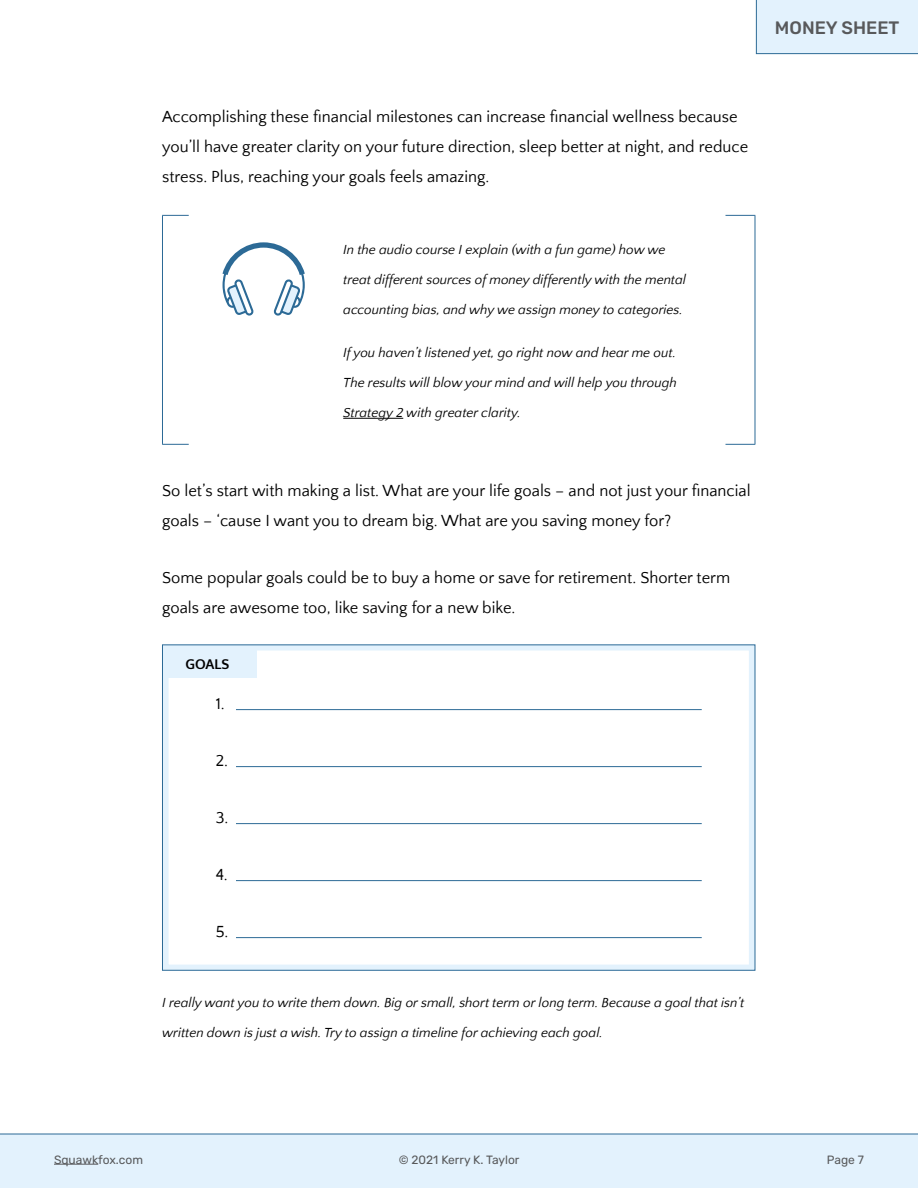
<style>
.page{position:relative;width:918px;height:1188px;background:#fff}
.page>*{position:absolute;margin:0;border:0;box-sizing:border-box;transform-origin:0 0}
.t1{font:500 18px "Rubik";color:#58595b}
.t2{font:16.5px/30px "Quattrocento Sans";color:#000}
.t3{font:italic 13.5px "Quattrocento Sans";color:#000}
.t4{font:700 13.5px "Oxygen";color:#000}
.t5{font:12px "Rubik";color:#58595b}
</style>
<div class="page">
<div style="left:0;top:1134px;width:918px;height:54px;background:#e3f2fd"></div>
<hr style="left:54px;top:1164px;width:44px;height:1px;background:#58595b">
<div style="left:756px;top:0;width:162px;height:54px;background:#e3f2fd"></div>
<svg style="left:162px;top:215px;width:27px;height:1px"></svg>
<hr style="left:162px;top:216px;width:1px;height:228px;background:#2c6a96">
<svg style="left:162px;top:444px;width:27px;height:1px"></svg>
<svg style="left:726px;top:215px;width:29px;height:1px"></svg>
<hr style="left:755px;top:216px;width:1px;height:228px;background:#2c6a96">
<svg style="left:726px;top:444px;width:29px;height:1px"></svg>
<svg style="left:222px;top:242px;width:83px;height:74px"></svg>
<hr style="left:343px;top:418px;width:60px;height:1px;background:#000">
<hr style="left:236px;top:709px;width:466px;height:1px;background:#2c6a96">
<hr style="left:236px;top:766px;width:466px;height:1px;background:#2c6a96">
<hr style="left:236px;top:823px;width:466px;height:1px;background:#2c6a96">
<hr style="left:236px;top:880px;width:466px;height:1px;background:#2c6a96">
<hr style="left:236px;top:937px;width:466px;height:1px;background:#2c6a96">
<div style="left:163px;top:645px;width:592px;height:326px;border:6px solid #e3f2fd"></div>
<div style="left:165px;top:647px;width:92px;height:31px;background:#e3f2fd"></div>
<p class="t1" style="left:775px;top:18px;width:126px">MONEY SHEET</p>
<p class="t2" style="left:162px;top:102px;width:588px">Accomplishing these financial milestones can increase financial wellness because you’ll have greater clarity on your future direction, sleep better at night, and reduce stress. Plus, reaching your goals feels amazing.</p>
<p class="t3" style="left:343px;top:242px;width:324px">In the audio course I explain (with a fun game) how we</p>
<p class="t3" style="left:343px;top:272px;width:344px">treat different sources of money differently with the mental</p>
<p class="t3" style="left:343px;top:302px;width:341px">accounting bias, and why we assign money to categories.</p>
<p class="t3" style="left:343px;top:346px;width:334px">If you haven’t listened yet, go right now and hear me out.</p>
<p class="t3" style="left:343px;top:376px;width:335px">The results will blow your mind and will help you through</p>
<p class="t3" style="left:343px;top:406px;width:179px">Strategy 2 with greater clarity.</p>
<p class="t2" style="left:162px;top:476px;width:590px">So let’s start with making a list. What are your life goals – and not just your financial goals – ‘cause I want you to dream big. What are you saving money for?</p>
<p class="t2" style="left:162px;top:563px;width:570px">Some popular goals could be to buy a home or save for retirement. Shorter term goals are awesome too, like saving for a new bike.</p>
<p class="t4" style="left:186px;top:656px;width:45px">GOALS</p>
<p class="t2" style="left:216px;top:689px;width:11px">1.</p>
<p class="t2" style="left:216px;top:746px;width:14px">2.</p>
<p class="t2" style="left:216px;top:803px;width:14px">3.</p>
<p class="t2" style="left:216px;top:860px;width:14px">4.</p>
<p class="t2" style="left:216px;top:917px;width:14px">5.</p>
<p class="t3" style="left:162px;top:996px;width:584px">I really want you to write them down. Big or small, short term or long term. Because a goal that isn’t</p>
<p class="t3" style="left:162px;top:1026px;width:442px">written down is just a wish. Try to assign a timeline for achieving each goal.</p>
<p class="t5" style="left:54px;top:1153px;width:91px">Squawkfox.com</p>
<p class="t5" style="left:399px;top:1153px;width:122px">© 2021 Kerry K. Taylor</p>
<p class="t5" style="left:827px;top:1153px;width:39px">Page 7</p>
</div>
